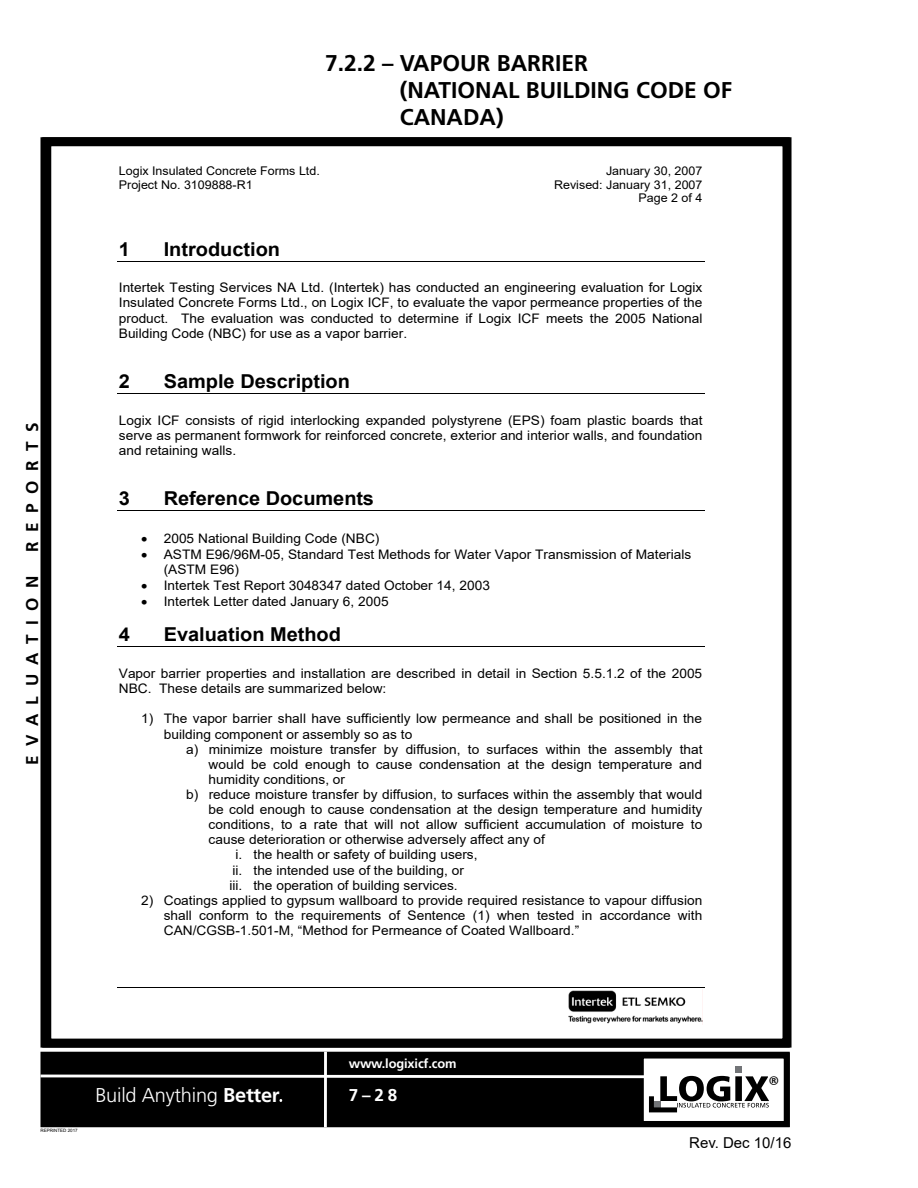
<style>
.page{position:relative;width:918px;height:1188px;background:#fff}
.page>*{position:absolute;margin:0;border:0;box-sizing:border-box;transform-origin:0 0}
.Heading{font:700 22.8px/27px "Frutiger LT Std";color:#000}
.t1{font:22.8px "Calibri";color:#000}
.t2{font:300 19.95px "Frutiger";letter-spacing:-.01em;color:#fff}
.t3{font:700 19.2px "Arial";color:#000;scale:1.04 1}
.t4{font:700 17.1px "Frutiger LT Std";letter-spacing:.555em;color:#000}
.t5{font:700 17.1px "Frutiger LT Std";color:#fff}
.SubHeading{font:15px "Arial";color:#000}
.t6{font:13.05px/15.1px "Arial";color:#000;text-align:justify;scale:1.04 1}
.t7{font:700 12.9px "Frutiger LT Std";letter-spacing:-.01em;color:#fff}
.t8{font:12px/13.6px "Arial";color:#000;text-align:right;scale:1.04 1}
.t9{font:4.5px "Arial";color:#000}
.s1{font-family:"Frutiger LT Std";font-weight:700}
</style>
<div class="page">
<div style="left:41px;top:1052px;width:749px;height:75px;background:#000"></div>
<div style="left:638px;top:1053px;width:152px;height:74px;background:#fff;border:6px solid #000"></div>
<hr style="left:324px;top:1052px;width:3px;height:75px;background:#fff">
<div style="left:735px;top:1066px;width:7px;height:7px;background:#727477"></div>
<svg style="left:40px;top:1073px;width:729px;height:42px"></svg>
<hr style="left:117px;top:261px;width:587px;height:1px;background:#000">
<hr style="left:117px;top:393px;width:587px;height:1px;background:#000">
<hr style="left:117px;top:511px;width:587px;height:1px;background:#000">
<hr style="left:117px;top:647px;width:587px;height:1px;background:#000">
<img style="left:568px;top:989px;width:135px;height:35px">
<hr style="left:117px;top:988px;width:587px;height:1px;background:#000">
<div style="left:42px;top:137px;width:750px;height:911px;border:9px solid #000"></div>
<h3 class="t4" style="left:22px;top:552px;width:130px;rotate:-90deg">REPORTS</h3>
<h3 class="t4" style="left:22px;top:765px;width:191px;rotate:-90deg">EVALUATION</h3>
<p class="Heading" style="left:400px;top:50px;width:334px;text-indent:-75px">7.2.2 – VAPOUR BARRIER<br>(NATIONAL BUILDING CODE OF<br>CANADA)</p>
<p class="t8" style="left:119px;top:164px;width:195px">Logix Insulated Concrete Forms Ltd.</p>
<p class="t8" style="left:606px;top:164px;width:94px">January 30, 2007</p>
<p class="t8" style="left:119px;top:178px;width:130px">Project No. 3109888-R1</p>
<p class="t8" style="left:554px;top:178px;width:144px">Revised: January 31, 2007<br>Page 2 of 4</p>
<p class="t3" style="left:119px;top:235px;width:12px">1</p>
<p class="t3" style="left:164px;top:235px;width:113px">Introduction</p>
<p class="t6" style="left:119px;top:280px;width:563px">Intertek Testing Services NA Ltd. (Intertek) has conducted an engineering evaluation for Logix Insulated Concrete Forms Ltd., on Logix ICF, to evaluate the vapor permeance properties of the product. The evaluation was conducted to determine if Logix ICF meets the 2005 National Building Code (NBC) for use as a vapor barrier.</p>
<p class="t3" style="left:119px;top:368px;width:12px">2</p>
<p class="t3" style="left:164px;top:368px;width:181px">Sample Description</p>
<p class="t6" style="left:119px;top:413px;width:563px">Logix ICF consists of rigid interlocking expanded polystyrene (EPS) foam plastic boards that serve as permanent formwork for reinforced concrete, exterior and interior walls, and foundation and retaining walls.</p>
<p class="t3" style="left:119px;top:485px;width:12px">3</p>
<p class="t3" style="left:164px;top:485px;width:203px">Reference Documents</p>
<p class="t6" style="left:141px;top:531px;width:230px">• 2005 National Building Code (NBC)</p>
<p class="t6" style="left:164px;top:547px;width:509px;text-indent:-22px">• ASTM E96/96M-05, Standard Test Methods for Water Vapor Transmission of Materials (ASTM E96)</p>
<p class="t6" style="left:141px;top:578px;width:337px">• Intertek Test Report 3048347 dated October 14, 2003</p>
<p class="t6" style="left:141px;top:594px;width:239px">• Intertek Letter dated January 6, 2005</p>
<p class="t3" style="left:119px;top:621px;width:12px">4</p>
<p class="t3" style="left:164px;top:621px;width:172px">Evaluation Method</p>
<p class="t6" style="left:119px;top:666px;width:562px">Vapor barrier properties and installation are described in detail in Section 5.5.1.2 of the 2005<br>NBC. These details are summarized below:</p>
<p class="t6" style="left:141px;top:711px;width:541px">1) The vapor barrier shall have sufficiently low permeance and shall be positioned in the</p>
<p class="t6" style="left:164px;top:726px;width:240px">building component or assembly so as to</p>
<p class="t6" style="left:186px;top:741px;width:498px">a) minimize moisture transfer by diffusion, to surfaces within the assembly that</p>
<p class="t6" style="left:209px;top:757px;width:476px">would be cold enough to cause condensation at the design temperature and</p>
<p class="t6" style="left:209px;top:772px;width:133px">humidity conditions, or</p>
<p class="t6" style="left:186px;top:787px;width:498px">b) reduce moisture transfer by diffusion, to surfaces within the assembly that would</p>
<p class="t6" style="left:209px;top:802px;width:476px">be cold enough to cause condensation at the design temperature and humidity</p>
<p class="t6" style="left:209px;top:817px;width:476px">conditions, to a rate that will not allow sufficient accumulation of moisture to</p>
<p class="t6" style="left:209px;top:832px;width:325px">cause deterioration or otherwise adversely affect any of</p>
<p class="t6" style="left:235px;top:847px;width:234px">i. the health or safety of building users,</p>
<p class="t6" style="left:232px;top:862px;width:224px">ii. the intended use of the building, or</p>
<p class="t6" style="left:229px;top:877px;width:221px">iii. the operation of building services.</p>
<p class="t6" style="left:164px;top:893px;width:519px;text-indent:-22px">2) Coatings applied to gypsum wallboard to provide required resistance to vapour diffusion shall conform to the requirements of Sentence (1) when tested in accordance with CAN/CGSB-1.501-M, “Method for Permeance of Coated Wallboard.”</p>
<p class="t9" style="left:40px;top:1127px;width:39px">REPRINTED 2017</p>
<h2 class="t2" style="left:95px;top:1084px;width:186px">Build Anything <span class="s1">Better</span></h2>
<p class="t7" style="left:349px;top:1056px;width:109px">www.logixicf.com</p>
<h3 class="t5" style="left:349px;top:1085px;width:50px">7–28</h3>
<h1 class="t1" style="left:768px;top:1068px;width:13px">®</h1>
<p class="SubHeading" style="left:689px;top:1132px;width:104px">Rev. Dec 10/16</p>
</div>
